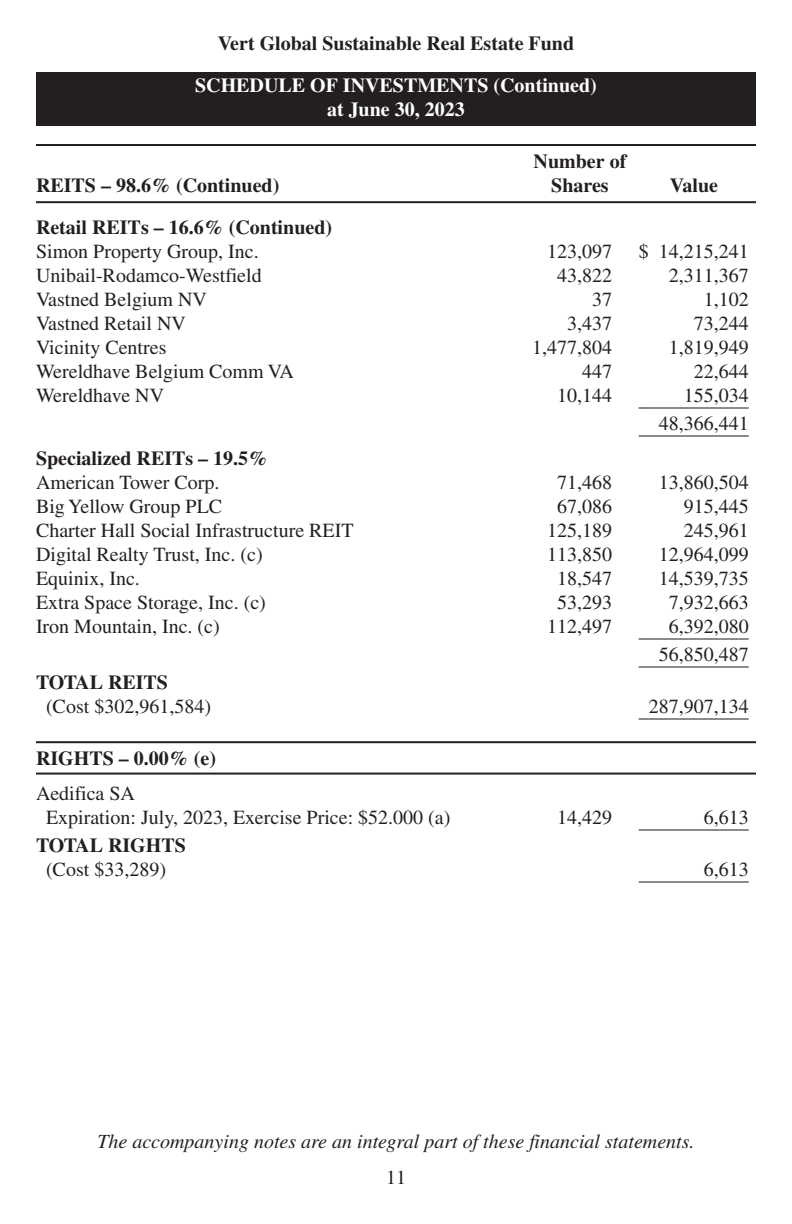
<style>
.page{position:relative;width:792px;height:1224px;background:#fff}
.page>*{position:absolute;margin:0;border:0;box-sizing:border-box;transform-origin:0 0}
.t1{font:20px/28px "Times";color:#231f20}
.t2{font:700 20px "Times";color:#231f20}
.t3{font:italic 20px "Times";color:#231f20}
.t4{font:700 20px/24px "Times";color:#fff;text-align:center}
</style>
<div class="page">
<hr style="left:36px;top:144px;width:720px;height:2px;background:#231f20">
<hr style="left:36px;top:201px;width:720px;height:2px;background:#231f20">
<hr style="left:36px;top:741px;width:720px;height:2px;background:#231f20">
<hr style="left:36px;top:773px;width:720px;height:2px;background:#231f20">
<div style="left:36px;top:72px;width:720px;height:54px;background:#231f20"></div>
<p class="t2" style="left:218px;top:36px;width:358px">Vert Global Sustainable Real Estate Fund</p>
<p class="t4" style="left:195px;top:75px;width:403px">SCHEDULE OF INVESTMENTS (Continued) at June 30, 2023</p>
<p class="t2" style="left:534px;top:154px;width:94px">Number of</p>
<p class="t2" style="left:36px;top:178px;width:245px">REITS – 98.6% (Continued)</p>
<p class="t2" style="left:551px;top:178px;width:59px">Shares</p>
<p class="t2" style="left:670px;top:178px;width:50px">Value</p>
<p class="t2" style="left:36px;top:220px;width:298px">Retail REITs – 16.6% (Continued)</p>
<p class="t1" style="left:36px;top:239px;width:224px">Simon Property Group, Inc.</p>
<p class="t1" style="left:547px;top:239px;width:66px">123,097</p>
<p class="t1" style="left:639px;top:239px;width:111px">$ 14,215,241</p>
<p class="t1" style="left:36px;top:263px;width:227px">Unibail-Rodamco-Westfield</p>
<p class="t1" style="left:557px;top:263px;width:56px">43,822</p>
<p class="t1" style="left:669px;top:263px;width:81px">2,311,367</p>
<p class="t1" style="left:36px;top:287px;width:173px">Vastned Belgium NV</p>
<p class="t1" style="left:592px;top:287px;width:21px">37</p>
<p class="t1" style="left:704px;top:287px;width:46px">1,102</p>
<p class="t1" style="left:36px;top:311px;width:151px">Vastned Retail NV</p>
<p class="t1" style="left:567px;top:311px;width:46px">3,437</p>
<p class="t1" style="left:694px;top:311px;width:56px">73,244</p>
<p class="t1" style="left:36px;top:335px;width:132px">Vicinity Centres</p>
<p class="t1" style="left:532px;top:335px;width:81px">1,477,804</p>
<p class="t1" style="left:669px;top:335px;width:81px">1,819,949</p>
<p class="t1" style="left:36px;top:359px;width:259px">Wereldhave Belgium Comm VA</p>
<p class="t1" style="left:582px;top:359px;width:31px">447</p>
<p class="t1" style="left:694px;top:359px;width:56px">22,644</p>
<p class="t1" style="left:36px;top:383px;width:130px">Wereldhave NV</p>
<p class="t1" style="left:557px;top:383px;width:56px">10,144</p>
<p class="t1" style="left:639px;top:387px;width:111px">_____1_5_5_,0_3_4_ __4_8_,_3_6_6_,4_4_1_</p>
<p class="t2" style="left:36px;top:451px;width:234px">Specialized REITs – 19.5%</p>
<p class="t1" style="left:36px;top:470px;width:185px">American Tower Corp.</p>
<p class="t1" style="left:557px;top:470px;width:56px">71,468</p>
<p class="t1" style="left:659px;top:470px;width:91px">13,860,504</p>
<p class="t1" style="left:36px;top:494px;width:188px">Big Yellow Group PLC</p>
<p class="t1" style="left:557px;top:494px;width:56px">67,086</p>
<p class="t1" style="left:684px;top:494px;width:66px">915,445</p>
<p class="t1" style="left:36px;top:518px;width:319px">Charter Hall Social Infrastructure REIT</p>
<p class="t1" style="left:547px;top:518px;width:66px">125,189</p>
<p class="t1" style="left:684px;top:518px;width:66px">245,961</p>
<p class="t1" style="left:36px;top:542px;width:228px">Digital Realty Trust, Inc. (c)</p>
<p class="t1" style="left:547px;top:542px;width:66px">113,850</p>
<p class="t1" style="left:659px;top:542px;width:91px">12,964,099</p>
<p class="t1" style="left:36px;top:566px;width:105px">Equinix, Inc.</p>
<p class="t1" style="left:557px;top:566px;width:56px">18,547</p>
<p class="t1" style="left:659px;top:566px;width:92px">14,539,735</p>
<p class="t1" style="left:36px;top:590px;width:231px">Extra Space Storage, Inc. (c)</p>
<p class="t1" style="left:557px;top:590px;width:56px">53,293</p>
<p class="t1" style="left:669px;top:590px;width:81px">7,932,663</p>
<p class="t1" style="left:36px;top:614px;width:185px">Iron Mountain, Inc. (c)</p>
<p class="t1" style="left:547px;top:614px;width:66px">112,497</p>
<p class="t1" style="left:639px;top:618px;width:111px">_ _ _ _6 ,_3_9_2_, 0_ 8_ 0_ __5_6_,_8_5_0_,4_8_7_</p>
<p class="t2" style="left:36px;top:675px;width:134px">TOTAL REITS</p>
<p class="t1" style="left:46px;top:694px;width:166px">(Cost $302,961,584)</p>
<p class="t1" style="left:639px;top:696px;width:111px">_ _2 _8 _7 ,_9_0_7_, 1_ 3_ 4_</p>
<p class="t2" style="left:36px;top:751px;width:182px">RIGHTS – 0.00% (e)</p>
<p class="t1" style="left:46px;top:783px;width:406px;line-height:24px;text-indent:-10px">Aedifica SA<br>Expiration: July, 2023, Exercise Price: $52.000 (a)</p>
<p class="t1" style="left:557px;top:805px;width:56px">14,429</p>
<p class="t1" style="left:639px;top:809px;width:111px">_______6_,6_1_3_</p>
<p class="t2" style="left:36px;top:838px;width:151px">TOTAL RIGHTS</p>
<p class="t1" style="left:46px;top:857px;width:121px">(Cost $33,289)</p>
<p class="t1" style="left:639px;top:861px;width:111px">_______6_,6_1_3_</p>
<p class="t3" style="left:97px;top:1134px;width:599px">The accompanying notes are an integral part of these financial statements.</p>
<p class="t1" style="left:386px;top:1165px;width:21px">11</p>
</div>
